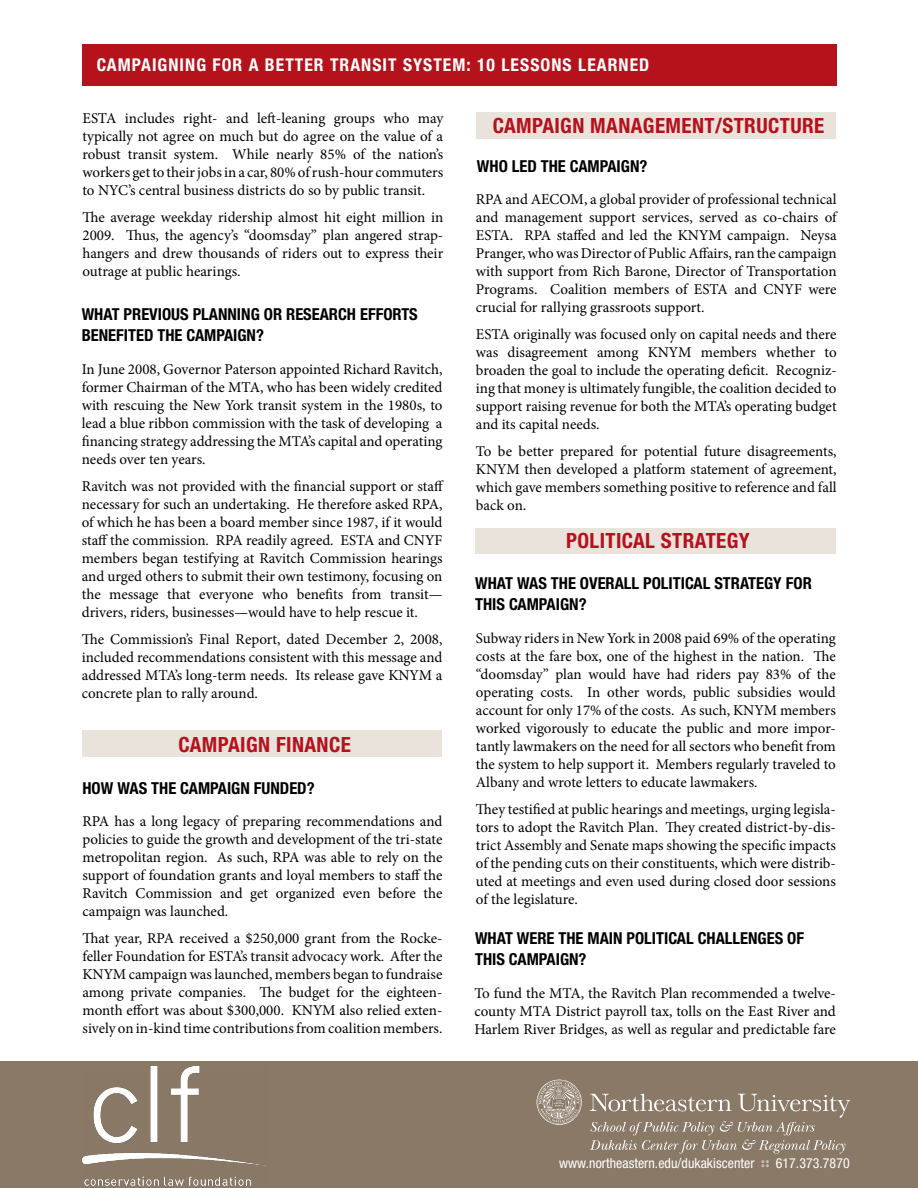
<style>
.page{position:relative;width:918px;height:1188px;background:#fff}
.page>*{position:absolute;margin:0;border:0;box-sizing:border-box;transform-origin:0 0}
.t1{font:700 condensed 21px "Helvetica Neue LT Std";letter-spacing:.02em;color:#b5121b}
.t2{font:700 condensed 17.7px "Helvetica Neue LT Std";letter-spacing:.06em;color:#fff}
.t3{font:700 condensed 16.5px "Helvetica Neue LT Std";color:#000}
.t4{font:15px/18px "Minion Pro";color:#000;text-align:justify}
.t5{font:condensed 13.8px "Helvetica Neue LT Std";letter-spacing:.005em;color:#fff}
</style>
<div class="page">
<div style="left:82px;top:45px;width:755px;height:41px;background:#b5121b"></div>
<div style="left:0;top:1062px;width:918px;height:126px;background:#8a7967"></div>
<div style="left:82px;top:730px;width:360px;height:27px;background:#e9e3dc"></div>
<div style="left:476px;top:112px;width:360px;height:27px;background:#e9e3dc"></div>
<div style="left:476px;top:528px;width:360px;height:26px;background:#e9e3dc"></div>
<img style="left:82px;top:1067px;width:184px;height:118px">
<svg style="left:537px;top:1080px;width:45px;height:45px"></svg>
<svg style="left:590px;top:1094px;width:260px;height:60px"></svg>
<svg style="left:761px;top:1160px;width:8px;height:7px"></svg>
<p class="t2" style="left:97px;top:54px;width:22px">CAMPAIGNING</p>
<p class="t2" style="left:213px;top:54px;width:129px">FOR ABETTER TRAN</p>
<p class="t2" style="left:372px;top:54px;width:217px">SIT SYSTEM : 10 LESSONS LEARNE</p>
<p class="t2" style="left:639px;top:54px;width:12px">D</p>
<p class="t4" style="left:83px;top:109px;width:362px">ESTA includes right- and left-leaning groups who may typically not agree on much but do agree on the value of a robust transit system. While nearly 85% of the nation’s workers get to their jobs in a car, 80% of rush-hour commuters to NYC’s central business districts do so by public transit.</p>
<p class="t4" style="left:83px;top:208px;width:362px">The average weekday ridership almost hit eight million in 2009. Thus, the agency’s “doomsday” plan angered strap&shy;hangers and drew thousands of riders out to express their outrage at public hearings.</p>
<p class="t3" style="left:82px;top:305px;width:51px">WHAT PREVIO</p>
<p class="t3" style="left:171px;top:305px;width:47px">US PLANNING</p>
<p class="t3" style="left:264px;top:305px;width:58px">OR RESEARC</p>
<p class="t3" style="left:347px;top:305px;width:72px">H EFFORTS</p>
<p class="t3" style="left:82px;top:326px;width:10px">BENE</p>
<p class="t3" style="left:116px;top:326px;width:80px">FITED THE CAMPAIGN</p>
<p class="t3" style="left:256px;top:326px;width:9px">?</p>
<p class="t4" style="left:82px;top:360px;width:362px">In June 2008, Governor Paterson appointed Richard Ravitch, former Chairman of the MTA, who has been widely credited with rescuing the New York transit system in the 1980s, to lead a blue ribbon commission with the task of developing a financing strategy addressing the MTA’s capital and operating needs over ten years.</p>
<p class="t4" style="left:82px;top:477px;width:364px">Ravitch was not provided with the financial support or staff necessary for such an undertaking. He therefore asked RPA, of which he has been a board member since 1987, if it would staff the commission. RPA readily agreed. ESTA and CNYF members began testifying at Ravitch Commission hearings and urged others to submit their own testimony, focusing on the message that everyone who benefits from transit— drivers, riders, businesses—would have to help rescue it.</p>
<p class="t4" style="left:82px;top:630px;width:362px">The Commission’s Final Report, dated December 2, 2008, included recommendations consistent with this message and addressed MTA’s long-term needs. Its release gave KNYM a concrete plan to rally around.</p>
<h1 class="t1" style="left:179px;top:732px;width:24px">CAMPAIGN</h1>
<h1 class="t1" style="left:276px;top:732px;width:12px">FINANCE</h1>
<p class="t3" style="left:82px;top:778px;width:11px">HOW</p>
<p class="t3" style="left:117px;top:778px;width:73px">WAS THE CAMPAIGN</p>
<p class="t3" style="left:254px;top:778px;width:62px">FUNDED?</p>
<p class="t4" style="left:82px;top:812px;width:362px">RPA has a long legacy of preparing recommendations and policies to guide the growth and development of the tri-state metropolitan region. As such, RPA was able to rely on the support of foundation grants and loyal members to staff the Ravitch Commission and get organized even before the campaign was launched.</p>
<p class="t4" style="left:82px;top:929px;width:362px">That year, RPA received a $250,000 grant from the Rocke&shy;feller Foundation for ESTA’s transit advocacy work. After the KNYM campaign was launched, members began to fundraise among private companies. The budget for the eighteen&shy;month effort was about $300,000. KNYM also relied exten&shy;sively on in-kind time contributions from coalition members.</p>
<h1 class="t1" style="left:493px;top:112px;width:24px">CAMPAIGN</h1>
<h1 class="t1" style="left:590px;top:112px;width:30px">MANAGEMEN</h1>
<h1 class="t1" style="left:705px;top:112px;width:109px">T/STRUCTURE</h1>
<p class="t3" style="left:477px;top:156px;width:103px">WHO LED THE CAMPAIGN</p>
<p class="t3" style="left:640px;top:156px;width:9px">?</p>
<p class="t4" style="left:476px;top:190px;width:362px">RPA and AECOM, a global provider of professional technical and management support services, served as co-chairs of ESTA. RPA staffed and led the KNYM campaign. Neysa Pranger, who was Director of Public Affairs, ran the campaign with support from Rich Barone, Director of Transportation Programs. Coalition members of ESTA and CNYF were crucial for rallying grassroots support.</p>
<p class="t4" style="left:476px;top:325px;width:362px">ESTA originally was focused only on capital needs and there was disagreement among KNYM members whether to broaden the goal to include the operating deficit. Recogniz&shy;ing that money is ultimately fungible, the coalition decided to support raising revenue for both the MTA’s operating budget and its capital needs.</p>
<p class="t4" style="left:476px;top:442px;width:362px">To be better prepared for potential future disagreements, KNYM then developed a platform statement of agreement, which gave members something positive to reference and fall back on.</p>
<h1 class="t1" style="left:566px;top:528px;width:162px">POLITICAL STRATEGY</h1>
<p class="t3" style="left:475px;top:573px;width:115px">WHAT WAS THE OVERA</p>
<p class="t3" style="left:624px;top:573px;width:142px">LL POLITICAL STRATEGY</p>
<p class="t3" style="left:786px;top:573px;width:18px">FOR</p>
<p class="t3" style="left:475px;top:594px;width:44px">THIS CAMPAIGN</p>
<p class="t3" style="left:579px;top:594px;width:9px">?</p>
<p class="t4" style="left:476px;top:630px;width:362px">Subway riders in New York in 2008 paid 69% of the operating costs at the fare box, one of the highest in the nation. The “doomsday” plan would have had riders pay 83% of the operating costs. In other words, public subsidies would account for only 17% of the costs. As such, KNYM members worked vigorously to educate the public and more impor&shy;tantly lawmakers on the need for all sectors who benefit from the system to help support it. Members regularly traveled to Albany and wrote letters to educate lawmakers.</p>
<p class="t4" style="left:476px;top:801px;width:362px">They testified at public hearings and meetings, urging legisla&shy;tors to adopt the Ravitch Plan. They created district-by-dis&shy;trict Assembly and Senate maps showing the specific impacts of the pending cuts on their constituents, which were distrib&shy;uted at meetings and even used during closed door sessions of the legislature.</p>
<p class="t3" style="left:475px;top:928px;width:53px">WHAT WERE</p>
<p class="t3" style="left:558px;top:928px;width:39px">THE MAIN</p>
<p class="t3" style="left:627px;top:928px;width:123px">POLITICAL CHALLENGE</p>
<p class="t3" style="left:775px;top:928px;width:31px">S OF</p>
<p class="t3" style="left:475px;top:949px;width:44px">THIS CAMPAIGN</p>
<p class="t3" style="left:579px;top:949px;width:9px">?</p>
<p class="t4" style="left:474px;top:985px;width:363px">To fund the MTA, the Ravitch Plan recommended a twelve&shy;county MTA District payroll tax, tolls on the East River and Harlem River Bridges, as well as regular and predictable fare</p>
<p class="t5" style="left:559px;top:1155px;width:197px">www.northeastern.edu/dukakiscenter</p>
<p class="t5" style="left:776px;top:1155px;width:76px">617.373.7870</p>
</div>
